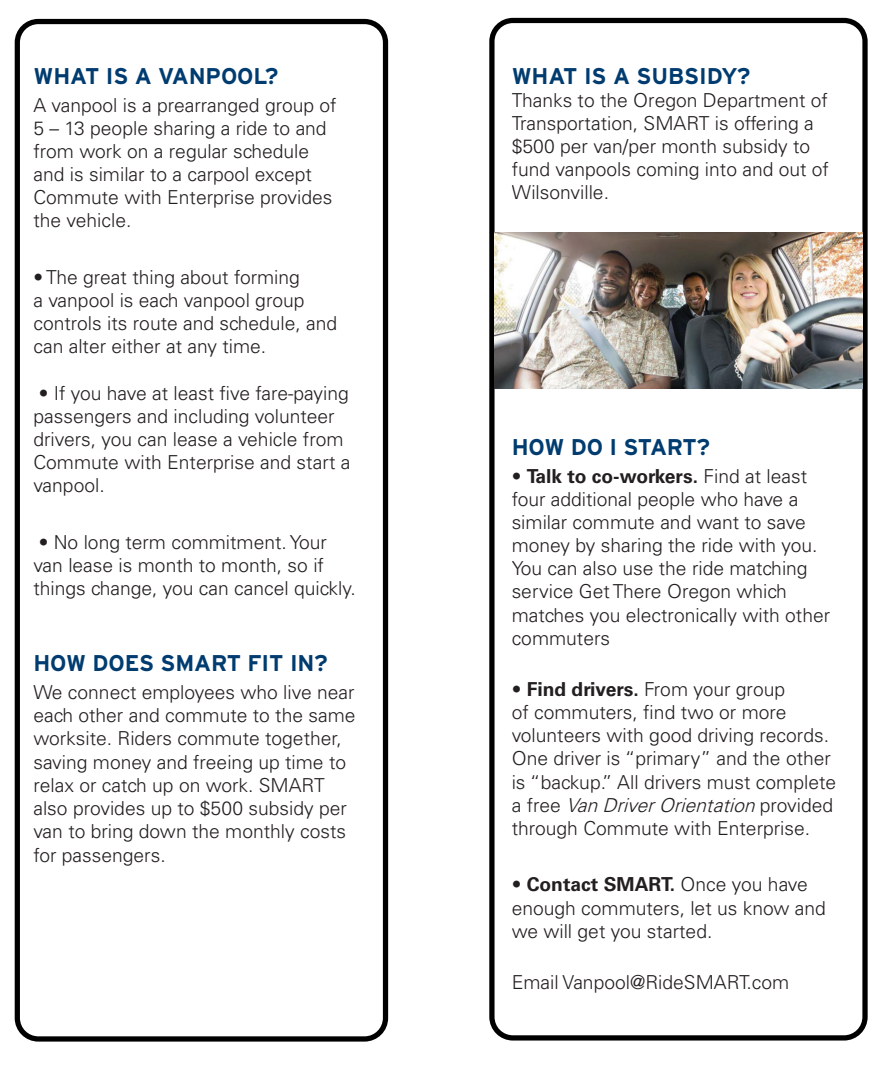
<style>
.page{position:relative;width:882px;height:1071px;background:#fff}
.page>*{position:absolute;margin:0;border:0;box-sizing:border-box;transform-origin:0 0}
.column_headers{font:700 22.75px "Interstate";letter-spacing:-.005em;color:#013c70}
.column_headers-2{font:700 22.75px "Interstate";letter-spacing:-.025em;color:#013c70}
.column_headers-3{font:300 19.25px/23.1px "Univers LT Std";color:#231f20}
.s1{font-weight:700}
.s2{font-style:italic}
</style>
<div class="page">
<div style="left:15px;top:19px;width:373px;height:1023px;border:5px solid #000;border-radius:21px"></div>
<div style="left:489px;top:18px;width:379px;height:1023px;border:5px solid #000;border-radius:21px"></div>
<div style="left:508px;top:37px;width:349px;height:997px;border:4px solid #fff;border-radius:21px"></div>
<img style="left:495px;top:232px;width:367px;height:156px">
<p class="column_headers" style="left:33px;top:63px;width:246px">WHAT IS A VANPOOL?</p>
<p class="column_headers-3" style="left:33px;top:94px;width:305px">A vanpool is a prearranged group of<br>5 – 13 people sharing a ride to and from work on a regular schedule and is similar to a carpool except<br>Commute with Enterprise provides the vehicle.</p>
<p class="column_headers-3" style="left:33px;top:266px;width:305px">• The great thing about forming<br>a vanpool is each vanpool group controls its route and schedule, and can alter either at any time.</p>
<p class="column_headers-3" style="left:33px;top:381px;width:318px">• If you have at least five fare-paying passengers and including volunteer drivers, you can lease a vehicle from<br>Commute with Enterprise and start a vanpool.</p>
<p class="column_headers-3" style="left:33px;top:530px;width:324px">• No long term commitment. Your van lease is month to month, so if things change, you can cancel quickly.</p>
<p class="column_headers" style="left:33px;top:650px;width:296px">HOW DOES SMART FIT IN?</p>
<p class="column_headers-3" style="left:33px;top:681px;width:324px">We connect employees who live near each other and commute to the same worksite. Riders commute together, saving money and freeing up time to relax or catch up on work. SMART also provides up to $500 subsidy per van to bring down the monthly costs for passengers.</p>
<p class="column_headers" style="left:512px;top:63px;width:240px">WHAT IS A SUBSIDY?</p>
<p class="column_headers-3" style="left:512px;top:88px;width:319px">Thanks to the Oregon Department of<br>Transportation, SMART is offering a $500 per van/per month subsidy to fund vanpools coming into and out of<br>Wilsonville.</p>
<p class="column_headers-2" style="left:512px;top:434px;width:200px">HOW DO I START?</p>
<p class="column_headers-3" style="left:512px;top:465px;width:320px">• <span class="s1">Talk to co-workers.</span> Find at least four additional people who have a similar commute and want to save money by sharing the ride with you.<br>You can also use the ride matching service Get There Oregon which matches you electronically with other commuters</p>
<p class="column_headers-3" style="left:512px;top:678px;width:326px">• <span class="s1">Find drivers.</span> From your group<br>of commuters, find two or more volunteers with good driving records.<br>One driver is “primary” and the other is “backup.” All drivers must complete a f r e e <span class="s2">VanDriverOrientation</span>p r o v i d e d through Commute with Enterprise.</p>
<p class="column_headers-3" style="left:512px;top:873px;width:316px">• <span class="s1">Contact SMART.</span> Once you have enough commuters, let us know and we will get you started.</p>
<p class="column_headers-3" style="left:512px;top:971px;width:279px">Email Vanpool@RideSMART.com</p>
</div>
